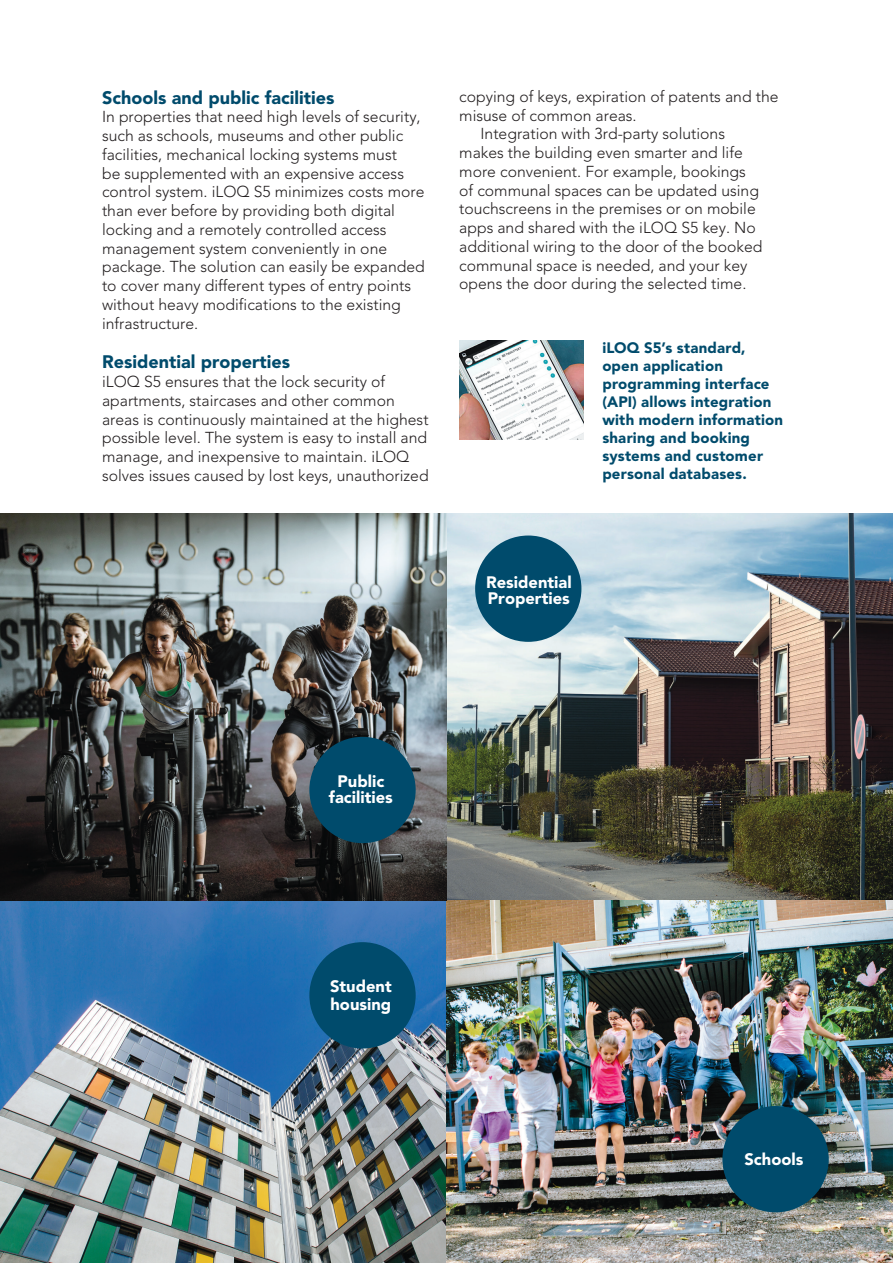
<style>
.page{position:relative;width:893px;height:1263px;background:#fff}
.page>*{position:absolute;margin:0;border:0;box-sizing:border-box;transform-origin:0 0}
.t1{font:900 18px "Avenir LT Std";color:#004b6c}
.t2{font:900 16.5px/16.5px "Avenir LT Std";color:#fff}
.t3{font:300 15.75px/18.8px "Avenir LT Std";color:#231f20}
.t4{font:900 15px/18px "Avenir LT Std";letter-spacing:.015em;color:#004b6c}
</style>
<div class="page">
<img style="left:0;top:513px;width:893px;height:750px">
<img style="left:0;top:882px;width:1px;height:381px">
<img style="left:0;top:514px;width:1px;height:386px">
<img style="left:459px;top:340px;width:125px;height:100px">
<div style="left:309px;top:737px;width:107px;height:106px;background:#004b6c;border-radius:50%"></div>
<div style="left:722px;top:1106px;width:107px;height:106px;background:#004b6c;border-radius:50%"></div>
<div style="left:309px;top:942px;width:107px;height:106px;background:#004b6c;border-radius:50%"></div>
<div style="left:475px;top:535px;width:106px;height:107px;background:#004b6c;border-radius:50%"></div>
<p class="t1" style="left:102px;top:86px;width:234px">Schools and public facilities</p>
<p class="t3" style="left:102px;top:108px;width:324px">In properties that need high levels of security, such as schools, museums and other public facilities, mechanical locking systems must<br>be supplemented with an expensive access control system. iLOQ S5 minimizes costs more than ever before by providing both digital locking and a remotely controlled access management system conveniently in one package. The solution can easily be expanded to cover many different types of entry points without heavy modifications to the existing infrastructure.</p>
<p class="t1" style="left:102px;top:351px;width:190px">Residential properties</p>
<p class="t3" style="left:102px;top:372px;width:328px">iLOQ S5 ensures that the lock security of apartments, staircases and other common areas is continuously maintained at the highest possible level. The system is easy to install and manage, and inexpensive to maintain. iLOQ solves issues caused by lost keys, unauthorized</p>
<p class="t3" style="left:459px;top:87px;width:321px">copying of keys, expiration of patents and the</p>
<p class="t3" style="left:459px;top:106px;width:179px">misuse of common areas.</p>
<p class="t3" style="left:480px;top:125px;width:246px">Integration with 3rd-party solutions</p>
<p class="t3" style="left:459px;top:143px;width:285px">makes the building even smarter and life</p>
<p class="t3" style="left:459px;top:162px;width:288px">more convenient. For example, bookings</p>
<p class="t3" style="left:459px;top:181px;width:301px">of communal spaces can be updated using</p>
<p class="t3" style="left:459px;top:200px;width:298px">touchscreens in the premises or on mobile</p>
<p class="t3" style="left:459px;top:218px;width:298px">apps and shared with the iLOQ S5 key. No</p>
<p class="t3" style="left:459px;top:237px;width:305px">additional wiring to the door of the booked</p>
<p class="t3" style="left:459px;top:256px;width:290px">communal space is needed, and your key</p>
<p class="t3" style="left:459px;top:275px;width:289px">opens the door during the selected time.</p>
<p class="t4" style="left:602px;top:339px;width:182px">iLOQ S5’s standard, open application programming interface (API) allows integration with modern information sharing and booking systems and customer personal databases.</p>
<p class="t2" style="left:486px;top:574px;width:87px">Residential<br>Properties</p>
<p class="t2" style="left:329px;top:773px;width:65px;text-align:center">Public facilities</p>
<p class="t2" style="left:330px;top:977px;width:63px;line-height:17.5px">Student housing</p>
<p class="t2" style="left:744px;top:1151px;width:60px">Schools</p>
</div>
